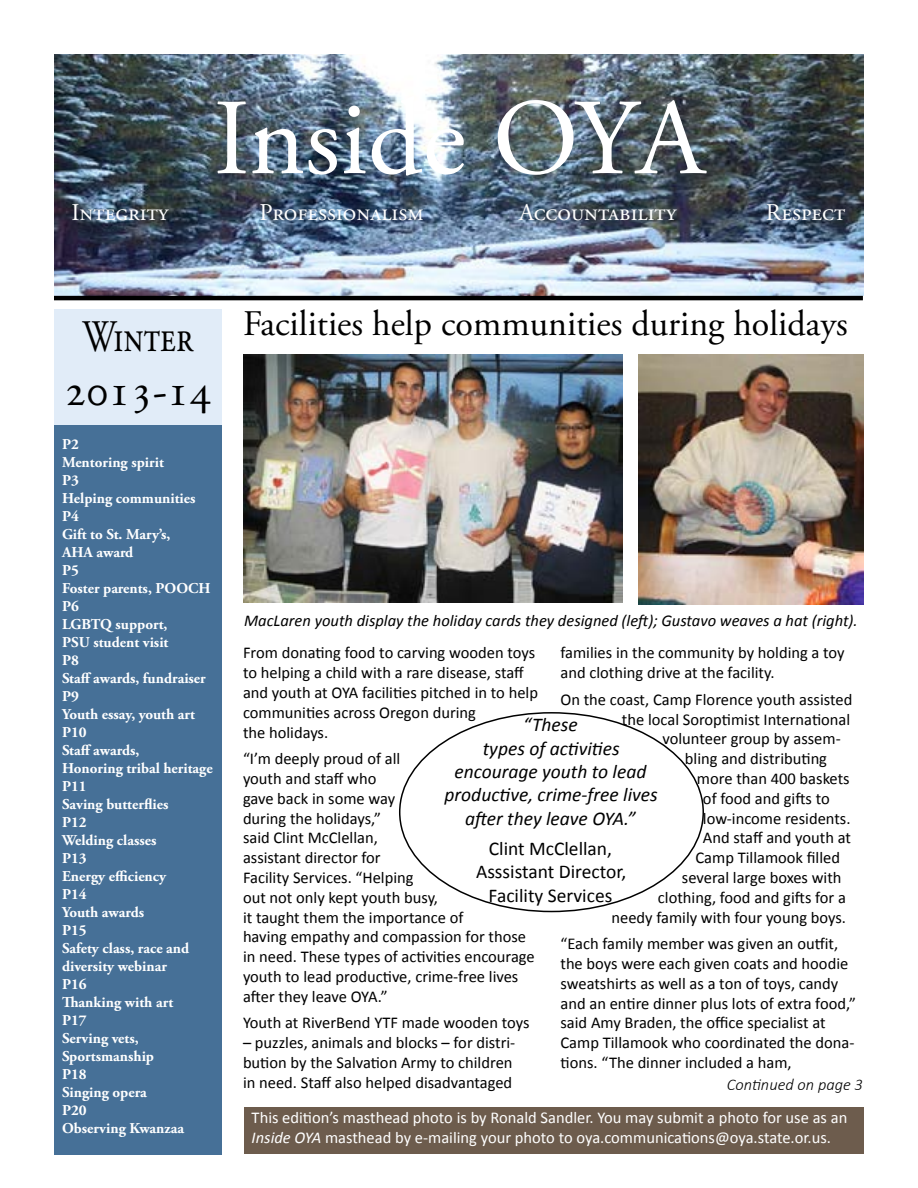
<style>
.page{position:relative;width:918px;height:1188px;background:#fff}
.page>*{position:absolute;margin:0;border:0;box-sizing:border-box;transform-origin:0 0}
.t1{font:108px "Adobe Garamond Pro";letter-spacing:-.005em;color:#fff}
.t2{font:45px/54px "Adobe Garamond Pro";color:#000;text-align:center;scale:.78 1}
.t3{font:36px "Adobe Garamond Pro";color:#000}
.t4{font:24px "Adobe Garamond Pro";color:#fff}
.t5{font:italic 19.5px/23.4px "Calibri";color:#000;text-align:center}
.t6{font:19.5px/23.4px "Calibri";color:#000;text-align:center}
.t7{font:16.5px/19.8px "Calibri";color:#000}
.t8{font:16.5px/19.5px "Calibri";color:#fff}
.t9{font:italic 16.5px "Calibri";color:#000}
.t10{font:italic 300 16.5px "Calibri";color:#000}
.t11{font:700 15px/18px "Adobe Garamond Pro";color:#fff}
.s1{font-style:italic}
</style>
<div class="page">
<img style="left:54px;top:54px;width:810px;height:242px">
<div style="left:54px;top:425px;width:168px;height:729px;background:#467097"></div>
<div style="left:54px;top:309px;width:168px;height:116px;background:#e1ecf8"></div>
<div style="left:244px;top:1107px;width:620px;height:47px;background:#6d5c4d"></div>
<hr style="left:54px;top:296px;width:809px;height:4px;background:#000">
<img style="left:243px;top:354px;width:379px;height:248px">
<img style="left:638px;top:354px;width:225px;height:251px">
<h1 class="t1" style="left:213px;top:74px;width:493px">Inside OYA</h1>
<h3 class="t4" style="left:71px;top:198px;width:99px">Integrity</h3>
<h3 class="t4" style="left:259px;top:198px;width:166px">Professionalism</h3>
<h3 class="t4" style="left:519px;top:198px;width:159px">Accountability</h3>
<h3 class="t4" style="left:766px;top:198px;width:81px">Respect</h3>
<h2 class="t2" style="left:65px;top:311px;width:190px">Winter<br>2013-14</h2>
<p class="t11" style="left:62px;top:436px;width:152px">P2<br>Mentoring spirit<br>P3<br>Helping communities<br>P4<br>Gift to St. Mary’s,<br>AHA award<br>P5<br>Foster parents, POOCH<br>P6<br>LGBTQ support,<br>PSU student visit<br>P8<br>Staff awards, fundraiser<br>P9<br>Youth essay, youth art<br>P10<br>Staff awards,<br>Honoring tribal heritage<br>P11<br>Saving butterflies<br>P12<br>Welding classes<br>P13<br>Energy efficiency<br>P14<br>Youth awards<br>P15<br>Safety class, race and diversity webinar<br>P16<br>Thanking with art<br>P17<br>Serving vets,<br>Sportsmanship<br>P18<br>Singing opera<br>P20<br>Observing Kwanzaa</p>
<h3 class="t3" style="left:243px;top:302px;width:606px">Facilities help communities during holidays</h3>
<p class="t9" style="left:244px;top:609px;width:615px">MacLaren youth display the holiday cards they designed (left); Gustavo weaves a hat (right).</p>
<p class="t7" style="left:243px;top:643px;width:296px">From donating food to carving wooden toys to helping a child with a rare disease, staff and youth at OYA facilities pitched in to help communities across Oregon during<br>the holidays.</p>
<p class="t7" style="left:243px;top:749px;width:293px">“I’m deeply proud of all<br>youth and staff who<br>gave back in some way<br>during the holidays,”<br>said Clint McClellan,<br>assistant director for<br>Facility Services. “Helping<br>out not only kept youth busy,<br>it taught them the importance of<br>having empathy and compassion for those in need. These types of activities encourage youth to lead productive, crime-free lives after they leave OYA.”</p>
<p class="t7" style="left:243px;top:1013px;width:288px">Youth at RiverBend YTF made wooden toys</p>
<p class="t7" style="left:243px;top:1033px;width:274px">– puzzles, animals and blocks – for distri&shy;bution by the Salvation Army to children in need. Staff also helped disadvantaged</p>
<p class="t7" style="left:560px;top:643px;width:286px">families in the community by holding a toy and clothing drive at the facility.</p>
<p class="t7" style="left:560px;top:690px;width:293px">On the coast, Camp Florence youth assisted</p>
<p class="t7" style="left:622px;top:709px;width:230px">the local Soroptimist International</p>
<p class="t7" style="left:662px;top:729px;width:180px">volunteer group by assem-</p>
<p class="t7" style="left:685px;top:749px;width:144px">bling and distributing</p>
<p class="t7" style="left:697px;top:769px;width:154px">more than 400 baskets</p>
<p class="t7" style="left:703px;top:789px;width:128px">of food and gifts to</p>
<p class="t7" style="left:703px;top:808px;width:149px">low-income residents.</p>
<p class="t7" style="left:703px;top:828px;width:150px">And staff and youth at</p>
<p class="t7" style="left:695px;top:848px;width:146px">Camp Tillamook filled</p>
<p class="t7" style="left:682px;top:868px;width:161px">several large boxes with</p>
<p class="t7" style="left:658px;top:888px;width:190px">clothing, food and gifts for a</p>
<p class="t7" style="left:611px;top:907px;width:236px">needy family with four young boys.</p>
<p class="t7" style="left:560px;top:934px;width:297px">“Each family member was given an outfit, the boys were each given coats and hoodie sweatshirts as well as a ton of toys, candy and an entire dinner plus lots of extra food,” said Amy Braden, the office specialist at Camp Tillamook who coordinated the dona&shy;tions. “The dinner included a ham,</p>
<p class="t5" style="left:445px;top:712px;width:215px">“These<br>types of activities encourage youth to lead productive, crime-free lives after they leave OYA.”</p>
<p class="t6" style="left:476px;top:837px;width:152px">Clint McClellan,<br>Asssistant Director,<br>Facility Services</p>
<p class="t10" style="left:727px;top:1075px;width:138px">Continued on page 3</p>
<p class="t8" style="left:252px;top:1108px;width:597px">This edition’s masthead photo is by Ronald Sandler. You may submit a photo for use as an<br><span class="s1">Inside OYA</span> masthead by e-mailing your photo to oya.communications@oya.state.or.us.</p>
</div>
